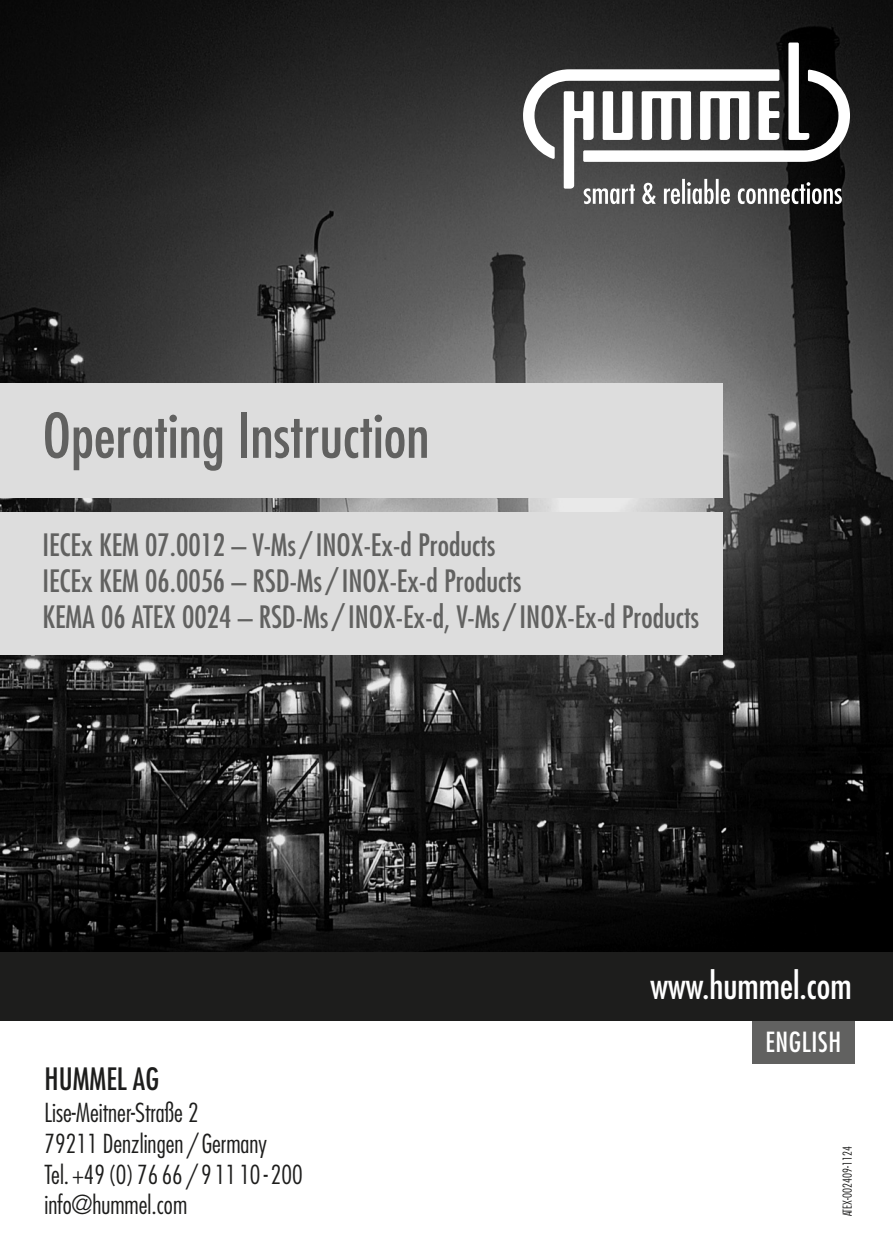
<style>
.page{position:relative;width:893px;height:1259px;background:#fff}
.page>*{position:absolute;margin:0;border:0;box-sizing:border-box;transform-origin:0 0}
.t1{font:condensed 60px "Futura Std";color:#616160}
.t2{font:condensed 36px "Futura Std";color:#fff}
.t3{font:condensed 30px "Futura Std";color:#616160}
.t4{font:condensed 30px "Futura Std";color:#1d1d1c}
.t5{font:condensed 27px "Futura Std";letter-spacing:.025em;color:#fff}
.t6{font:300 condensed 25.5px "Futura Std";color:#1d1d1c}
.t7{font:300 condensed 12px "Futura Std";color:#1d1d1c}
</style>
<div class="page">
<div style="left:753px;top:1020px;width:102px;height:43px;background:#616160"></div>
<img style="left:0;top:0;width:893px;height:952px">
<div style="left:0;top:952px;width:893px;height:68px;background:#1d1d1c"></div>
<svg style="left:523px;top:43px;width:327px;height:146px"></svg>
<svg style="left:584px;top:179px;width:258px;height:25px"></svg>
<div style="left:0;top:383px;width:723px;height:114px;background:#ddd"></div>
<div style="left:0;top:512px;width:723px;height:143px;background:#ddd"></div>
<p class="t1" style="left:43px;top:408px;width:388px">Operating Instruction</p>
<p class="t3" style="left:43px;top:531px;width:454px">IECEx KEM 07.0012 – V-Ms / INOX-Ex-d Products</p>
<p class="t3" style="left:43px;top:567px;width:480px">IECEx KEM 06.0056 – RSD-Ms / INOX-Ex-d Products</p>
<p class="t3" style="left:43px;top:603px;width:658px">KEMA 06 ATEX 0024 – RSD-Ms / INOX-Ex-d, V-Ms / INOX-Ex-d Products</p>
<p class="t2" style="left:651px;top:969px;width:203px">www.hummel.com</p>
<p class="t4" style="left:45px;top:1065px;width:116px">HUMMEL AG</p>
<p class="t6" style="left:45px;top:1102px;width:156px">Lise-Meitner-Straße 2</p>
<p class="t6" style="left:45px;top:1132px;width:224px">79211 Denzlingen / Germany</p>
<p class="t6" style="left:45px;top:1163px;width:260px">Tel. +49 (0) 76 66 / 9 11 10 - 200</p>
<p class="t6" style="left:45px;top:1194px;width:144px">info@hummel.com</p>
<p class="t5" style="left:765px;top:1029px;width:77px">ENGLISH</p>
<p class="t7" style="left:842px;top:1216px;width:72px;rotate:-90deg">ATEX-002409-1124</p>
</div>
